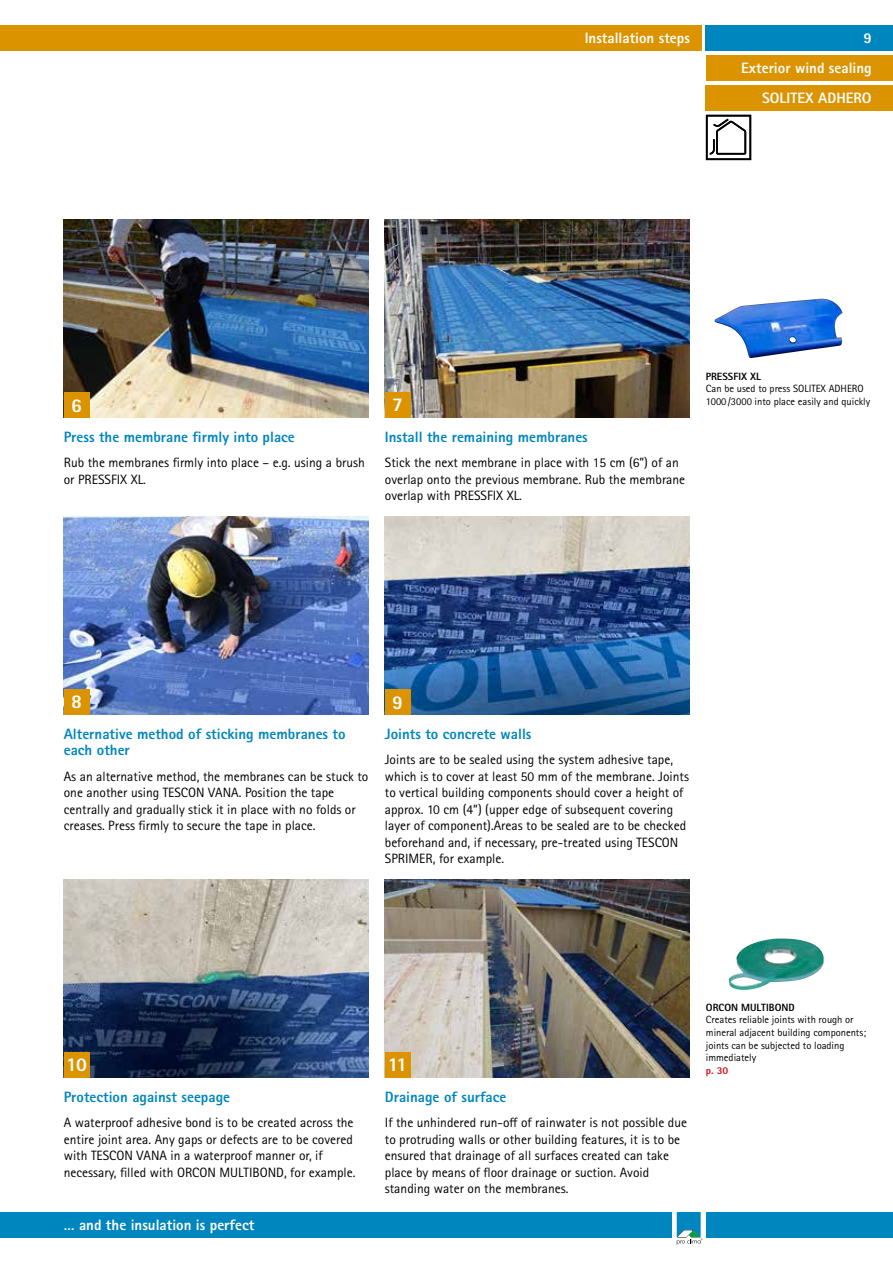
<style>
.page{position:relative;width:893px;height:1263px;background:#fff}
.page>*{position:absolute;margin:0;border:0;box-sizing:border-box;transform-origin:0 0}
.t1{font:800 19.5px "Rotis Sans Serif Pro";color:#fff}
.t2{font:800 15px/16.5px "Rotis Sans Serif Pro";color:#0086be}
.t3{font:800 15px/29.7px "Rotis Sans Serif Pro";color:#fff;text-align:right}
.t4{font:13.5px/16.5px "Rotis Sans Serif Pro";color:#000}
.t5{font:10.5px/12.6px "Rotis Sans Serif Pro";color:#000}
.t6{font:800 10.5px "Rotis Sans Serif Pro";color:#000}
.t7{font:800 10.5px "Rotis Sans Serif Pro";color:#cd1719}
</style>
<div class="page">
<div style="left:706px;top:26px;width:187px;height:25px;background:#0086be"></div>
<div style="left:706px;top:55px;width:187px;height:26px;background:#db9300"></div>
<div style="left:0;top:1212px;width:672px;height:25px;background:#0086be"></div>
<div style="left:706px;top:1212px;width:187px;height:25px;background:#0086be"></div>
<svg style="left:677px;top:1212px;width:26px;height:33px"></svg>
<div style="left:0;top:26px;width:702px;height:25px;background:#db9300"></div>
<img style="left:64px;top:879px;width:305px;height:198px">
<img style="left:385px;top:517px;width:305px;height:198px">
<div style="left:706px;top:85px;width:187px;height:26px;background:#db9300"></div>
<img style="left:385px;top:219px;width:305px;height:198px">
<img style="left:385px;top:879px;width:305px;height:198px">
<img style="left:64px;top:517px;width:305px;height:198px">
<img style="left:64px;top:220px;width:305px;height:198px">
<div style="left:385px;top:392px;width:25px;height:25px;background:#db9300"></div>
<div style="left:64px;top:689px;width:25px;height:25px;background:#db9300"></div>
<div style="left:385px;top:689px;width:25px;height:26px;background:#db9300"></div>
<div style="left:64px;top:1052px;width:25px;height:25px;background:#db9300"></div>
<div style="left:385px;top:1052px;width:25px;height:25px;background:#db9300"></div>
<div style="left:64px;top:392px;width:25px;height:26px;background:#db9300"></div>
<img style="left:714px;top:299px;width:128px;height:59px">
<svg style="left:706px;top:115px;width:45px;height:45px"></svg>
<img style="left:728px;top:938px;width:96px;height:52px">
<p class="t3" style="left:585px;top:23px;width:107px">Installation steps</p>
<p class="t3" style="left:741px;top:23px;width:132px">9<br>Exterior wind sealing</p>
<p class="t3" style="left:762px;top:83px;width:111px">SOLITEX ADHERO</p>
<h1 class="t1" style="left:71px;top:393px;width:12px">6</h1>
<p class="t2" style="left:64px;top:428px;width:233px">Press the membrane firmly into place</p>
<p class="t4" style="left:64px;top:454px;width:303px">Rub the membranes firmly into place – e.g. using a brush or PRESSFIX XL.</p>
<h1 class="t1" style="left:392px;top:392px;width:12px">7</h1>
<p class="t2" style="left:385px;top:428px;width:205px">Install the remaining membranes</p>
<p class="t4" style="left:385px;top:454px;width:302px">Stick the next membrane in place with 15 cm (6”) of an overlap onto the previous membrane. Rub the membrane overlap with PRESSFIX XL.</p>
<p class="t6" style="left:706px;top:370px;width:57px">PRESSFIX XL</p>
<p class="t5" style="left:706px;top:383px;width:166px">Can be used to press SOLITEX ADHERO<br>1000/3000 into place easily and quickly</p>
<h1 class="t1" style="left:71px;top:689px;width:12px">8</h1>
<h1 class="t1" style="left:392px;top:690px;width:12px">9</h1>
<p class="t2" style="left:64px;top:725px;width:283px">Alternative method of sticking membranes to each other</p>
<p class="t4" style="left:64px;top:768px;width:306px">As an alternative method, the membranes can be stuck to one another using TESCON VANA. Position the tape centrally and gradually stick it in place with no folds or creases. Press firmly to secure the tape in place.</p>
<p class="t2" style="left:385px;top:725px;width:148px">Joints to concrete walls</p>
<p class="t4" style="left:385px;top:751px;width:306px">Joints are to be sealed using the system adhesive tape, which is to cover at least 50 mm of the membrane. Joints to vertical building components should cover a height of approx. 10 cm (4”) (upper edge of subsequent covering layer of component).Areas to be sealed are to be checked beforehand and, if necessary, pre-treated using TESCON SPRIMER, for example.</p>
<h1 class="t1" style="left:66px;top:1052px;width:22px">10</h1>
<h1 class="t1" style="left:388px;top:1052px;width:21px">11</h1>
<p class="t2" style="left:64px;top:1088px;width:168px">Protection against seepage</p>
<p class="t4" style="left:64px;top:1114px;width:293px">A waterproof adhesive bond is to be created across the entire joint area. Any gaps or defects are to be covered with TESCON VANA in a waterproof manner or, if necessary, filled with ORCON MULTIBOND, for example.</p>
<p class="t3" style="left:64px;top:1210px;width:192px">… and the insulation is perfect</p>
<p class="t2" style="left:385px;top:1088px;width:123px">Drainage of surface</p>
<p class="t4" style="left:385px;top:1114px;width:304px">If the unhindered run-off of rainwater is not possible due to protruding walls or other building features, it is to be ensured that drainage of all surfaces created can take place by means of floor drainage or suction. Avoid standing water on the membranes.</p>
<p class="t6" style="left:706px;top:1000px;width:90px">ORCON MULTIBOND</p>
<p class="t5" style="left:706px;top:1014px;width:162px">Creates reliable joints with rough or mineral adjacent building components; joints can be subjected to loading immediately</p>
<p class="t7" style="left:706px;top:1063px;width:24px">p. 30</p>
</div>
